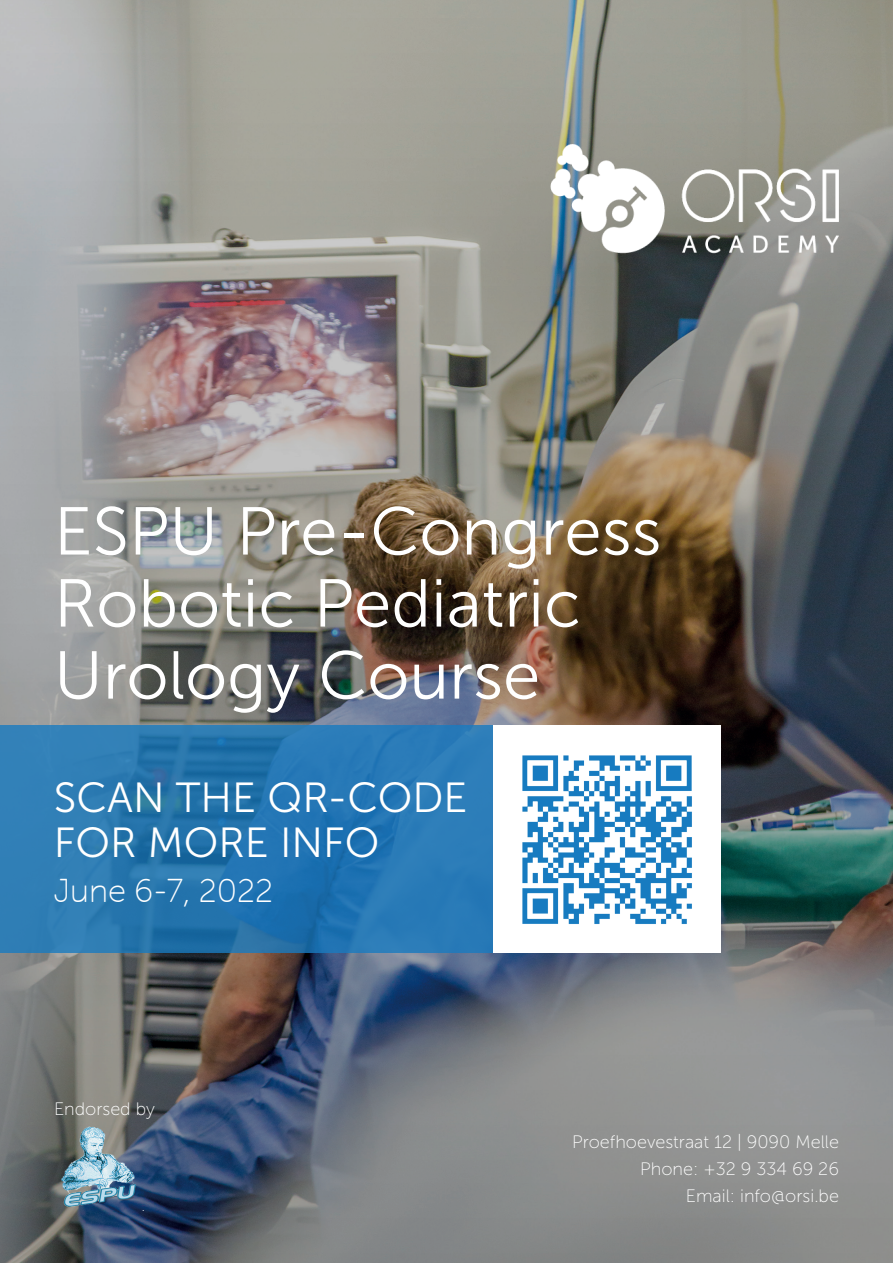
<style>
.page{position:relative;width:893px;height:1263px;background:#fff}
.page>*{position:absolute;margin:0;border:0;box-sizing:border-box;transform-origin:0 0}
.t1{font:67.5px/72px "Museo Sans 300";color:#fff}
.t2{font:42px/45px "Museo Sans 300";color:#fff}
.t3{font:33px "Museo Sans Rounded 100";color:#fff}
.t4{font:18px/27px "Museo Sans 100";color:#fff;text-align:right}
</style>
<div class="page">
<img style="left:0;top:0;width:893px;height:1263px">
<img style="left:54px;top:1122px;width:89px;height:88px">
<svg style="left:0;top:726px;width:494px;height:227px;background:#2777b2"></svg>
<div style="left:494px;top:726px;width:227px;height:227px;background:#fff"></div>
<img style="left:522px;top:755px;width:170px;height:169px">
<img style="left:482px;top:145px;width:357px;height:112px">
<h1 class="t1" style="left:54px;top:496px;width:609px">ESPU Pre-Congress<br>Robotic Pediatric<br>Urology Course</h1>
<h2 class="t2" style="left:54px;top:775px;width:415px">SCAN THE QR-CODE<br>FOR MORE INFO</h2>
<h3 class="t3" style="left:54px;top:873px;width:221px">June 6-7, 2022</h3>
<p class="t4" style="left:54px;top:1095px;width:102px">Endorsed by</p>
<p class="t4" style="left:572px;top:1128px;width:268px">Proefhoevestraat 12 | 9090 Melle<br>Phone: +32 9 334 69 26<br>Email: info@orsi.be</p>
</div>
